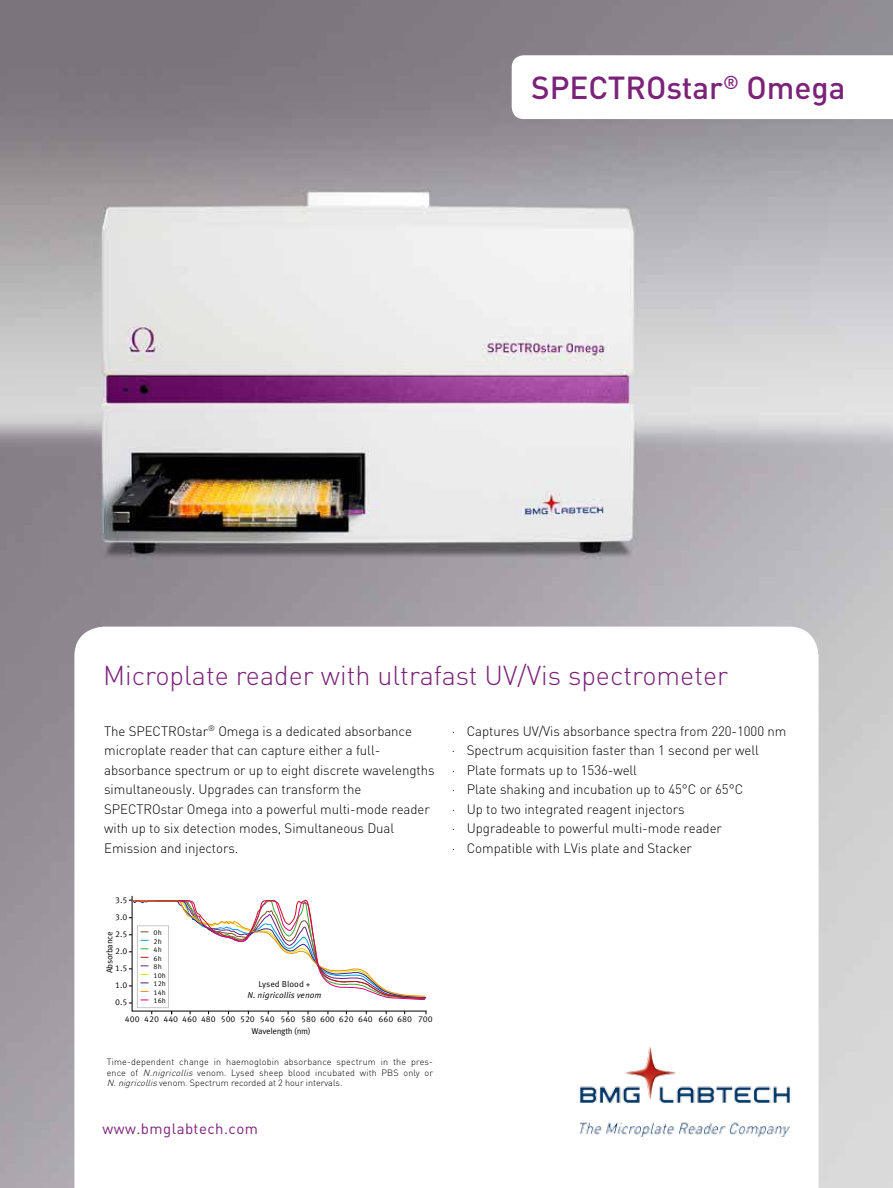
<style>
.page{position:relative;width:893px;height:1188px;background:#fff}
.page>*{position:absolute;margin:0;border:0;box-sizing:border-box;transform-origin:0 0}
.t1{font:500 31.5px "DIN";color:#7b2379}
.t2{font:300 27px "DIN";color:#7b2379}
.t3{font:15px "DIN";letter-spacing:.03em;color:#7b2379}
.t4{font:300 13.5px/19.5px "DIN";letter-spacing:-.005em;color:#000}
.t5{font:300 9px/10.8px "DIN";color:#000;text-align:justify}
.t6{font:8.55px/17.1px "Meta Corr";color:#000;text-align:justify}
.t7{font:8.55px "Meta Corr";letter-spacing:-.035em;color:#000}
.t8{font:italic 8.55px "Meta Corr";color:#000}
.t9{font:7.05px/8.6px "Meta Corr";color:#000}
.s1{font-style:italic}
</style>
<div class="page">
<img style="left:0;top:0;width:893px;height:1188px">
<svg style="left:512px;top:55px;width:381px;height:64px"></svg>
<svg style="left:74px;top:627px;width:745px;height:561px"></svg>
<img style="left:578px;top:1046px;width:213px;height:91px">
<svg style="left:129px;top:895px;width:298px;height:119px"></svg>
<h1 class="t1" style="left:531px;top:68px;width:316px">SPECTROstar<sup>®</sup> Omega</h1>
<h2 class="t2" style="left:103px;top:659px;width:627px">Microplate reader with ultrafast UV/Vis spectrometer</h2>
<p class="t4" style="left:104px;top:721px;width:332px">The SPECTROstar<sup>®</sup> Omega is a dedicated absorbance microplate reader that can capture either a full&shy;absorbance spectrum or up to eight discrete wavelengths simultaneously. Upgrades can transform the SPECTROstar Omega into a powerful multi-mode reader with up to six detection modes, Simultaneous Dual Emission and injectors.</p>
<p class="t4" style="left:452px;top:721px;width:336px">· Captures UV/Vis absorbance spectra from 220-1000 nm · Spectrum acquisition faster than 1 second per well<br>· Plate formats up to 1536-well<br>· Plate shaking and incubation up to 45°C or 65°C<br>· Up to two integrated reagent injectors<br>· Upgradeable to powerful multi-mode reader<br>· Compatible with LVis plate and Stacker</p>
<p class="t6" style="left:115px;top:729px;width:14px">3.5<br>3.0<br>2.5<br>2.0<br>1.5<br>1.0</p>
<p class="t9" style="left:153px;top:766px;width:10px">0h</p>
<p class="t9" style="left:153px;top:783px;width:14px">4h<br>6h<br>8h<br>10h</p>
<p class="t9" style="left:153px;top:826px;width:14px">14h</p>
<p class="t7" style="left:104px;top:811px;width:43px;rotate:-90deg">Absorbance</p>
<p class="t6" style="left:243px;top:821px;width:71px">Lysed Blood + PBS</p>
<p class="t6" style="left:115px;top:892px;width:14px">3.5</p>
<p class="t6" style="left:115px;top:909px;width:14px">3.0</p>
<p class="t6" style="left:115px;top:926px;width:14px">2.5</p>
<p class="t6" style="left:115px;top:943px;width:14px">2.0</p>
<p class="t6" style="left:115px;top:960px;width:14px">1.5</p>
<p class="t6" style="left:115px;top:977px;width:14px">1.0</p>
<p class="t6" style="left:115px;top:994px;width:14px">0.5</p>
<p class="t6" style="left:125px;top:1011px;width:309px">400 420 440 460 480 500 520 540 560 580 600 620 640 660 680 700</p>
<p class="t9" style="left:154px;top:928px;width:14px">0h<br>2h<br>4h<br>6h<br>8h<br>10h<br>12h<br>14h<br>16h</p>
<p class="t7" style="left:104px;top:973px;width:43px;rotate:-90deg">Absorbance</p>
<p class="t6" style="left:258px;top:975px;width:54px">Lysed Blood +</p>
<p class="t8" style="left:247px;top:990px;width:76px">N. nigricollis venom</p>
<p class="t7" style="left:252px;top:1026px;width:61px">Wavelength (nm)</p>
<p class="t5" style="left:107px;top:1056px;width:328px">Time-dependent change in haemoglobin absorbance spectrum in the pres&shy;ence of <span class="s1">N.nigricollis</span> venom. Lysed sheep blood incubated with PBS only or <span class="s1">N.nigricollis</span>venom. Spectrum recorded at 2 hour intervals.</p>
<p class="t3" style="left:102px;top:1119px;width:157px">www.bmglabtech.com</p>
</div>
